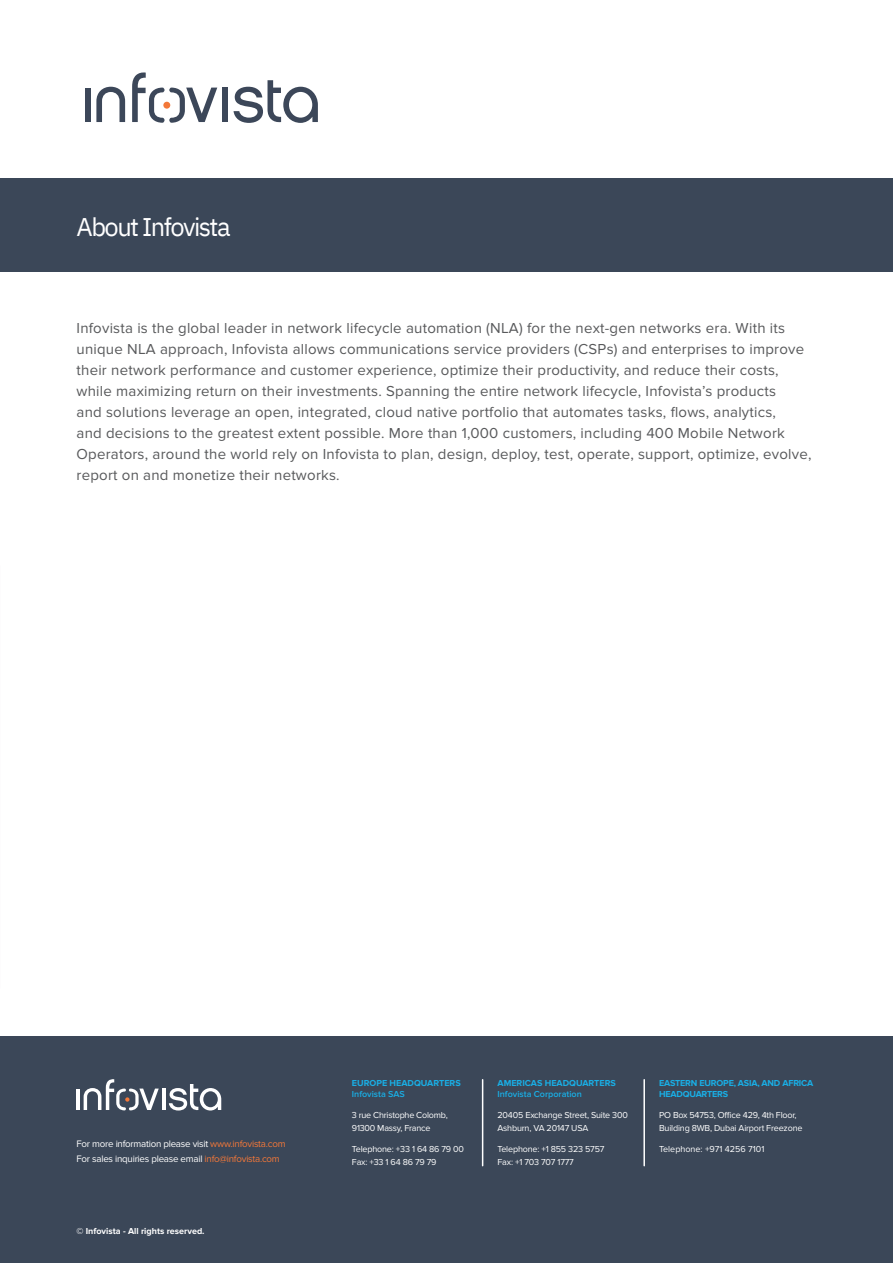
<style>
.page{position:relative;width:893px;height:1263px;background:#fff}
.page>*{position:absolute;margin:0;border:0;box-sizing:border-box;transform-origin:0 0}
.t1{font:25.5px "IBM Plex Sans";letter-spacing:-.06em;color:#fff}
.t2{font:15px/21px "Proxima Nova";letter-spacing:.015em;color:#58595b}
.t3{font:9.75px/15.8px "Proxima Nova";letter-spacing:-.025em;color:#fff}
.t4{font:9px/12.8px "Proxima Nova";letter-spacing:-.02em;color:#fff}
.t5{font:700 9px/11.2px "Proxima Nova";letter-spacing:-.02em;color:#19afe6}
.t6{font:700 9px "Proxima Nova";color:#19afe6}
.t7{font:600 9px "Proxima Nova";color:#19afe6}
.t8{font:700 9px "Proxima Nova";color:#fff}
.t9{font:9px "Proxima Nova";color:#fff}
.s1{color:#f47839}
</style>
<div class="page">
<div style="left:0;top:179px;width:893px;height:93px;background:#3b4758"></div>
<div style="left:85px;top:89px;width:5px;height:33px;background:#3c4759"></div>
<svg style="left:96px;top:87px;width:29px;height:35px"></svg>
<div style="left:223px;top:88px;width:5px;height:34px;background:#3c4759"></div>
<svg style="left:234px;top:80px;width:84px;height:43px"></svg>
<svg style="left:132px;top:72px;width:85px;height:51px"></svg>
<div style="left:0;top:1036px;width:893px;height:227px;background:#3b4758"></div>
<hr style="left:77px;top:1089px;width:3px;height:21px;background:#fff">
<hr style="left:162px;top:1088px;width:3px;height:22px;background:#fff">
<svg style="left:169px;top:1084px;width:52px;height:26px"></svg>
<svg style="left:84px;top:1079px;width:75px;height:31px"></svg>
<hr style="left:482px;top:1080px;width:1px;height:86px;background:#fff">
<hr style="left:643px;top:1080px;width:2px;height:86px;background:#fff">
<h1 class="t1" style="left:77px;top:207px;width:156px">About Infovista</h1>
<p class="t2" style="left:77px;top:318px;width:736px">Infovista is the global leader in network lifecycle automation (NLA) for the next-gen networks era. With its unique NLA approach, Infovista allows communications service providers (CSPs) and enterprises to improve their network performance and customer experience, optimize their productivity, and reduce their costs, while maximizing return on their investments. Spanning the entire network lifecycle, Infovista’s products<br>and solutions leverage an open, integrated, cloud native portfolio that automates tasks, flows, analytics,<br>and decisions to the greatest extent possible. More than 1,000 customers, including 400 Mobile Network Operators, around the world rely on Infovista to plan, design, deploy, test, operate, support, optimize, evolve, report on and monetize their networks.</p>
<p class="t3" style="left:77px;top:1136px;width:210px">For more information please visit <span class="s1">www.infovista.com<br></span>For sales inquiries please email <span class="s1">info@infovista.com</span></p>
<p class="t8" style="left:77px;top:1226px;width:130px">© Infovista - All rights reserved.</p>
<p class="t6" style="left:352px;top:1078px;width:110px">EUROPE HEADQUARTERS</p>
<p class="t7" style="left:352px;top:1089px;width:54px">Infovista SAS</p>
<p class="t4" style="left:352px;top:1109px;width:97px">3 rue Christophe Colomb,<br>91300 Massy, France</p>
<p class="t4" style="left:352px;top:1143px;width:114px">Telephone: +33 1 64 86 79 00<br>Fax: +33 1 64 86 79 79</p>
<p class="t6" style="left:497px;top:1078px;width:120px">AMERICAS HEADQUARTERS</p>
<p class="t7" style="left:497px;top:1089px;width:86px">Infovista Corporation</p>
<p class="t4" style="left:497px;top:1109px;width:132px">20405 Exchange Street, Suite 300<br>Ashburn, VA 20147 USA</p>
<p class="t4" style="left:497px;top:1143px;width:109px">Telephone: +1 855 323 5757<br>Fax: +1 703 707 1777</p>
<p class="t5" style="left:659px;top:1078px;width:156px">EASTERN EUROPE, ASIA, AND AFRICA<br>HEADQUARTERS</p>
<p class="t4" style="left:659px;top:1109px;width:145px">PO Box 54753, Office 429, 4th Floor,<br>Building 8WB, Dubai Airport Freezone</p>
<p class="t9" style="left:659px;top:1144px;width:107px">Telephone: +971 4256 7101</p>
</div>
